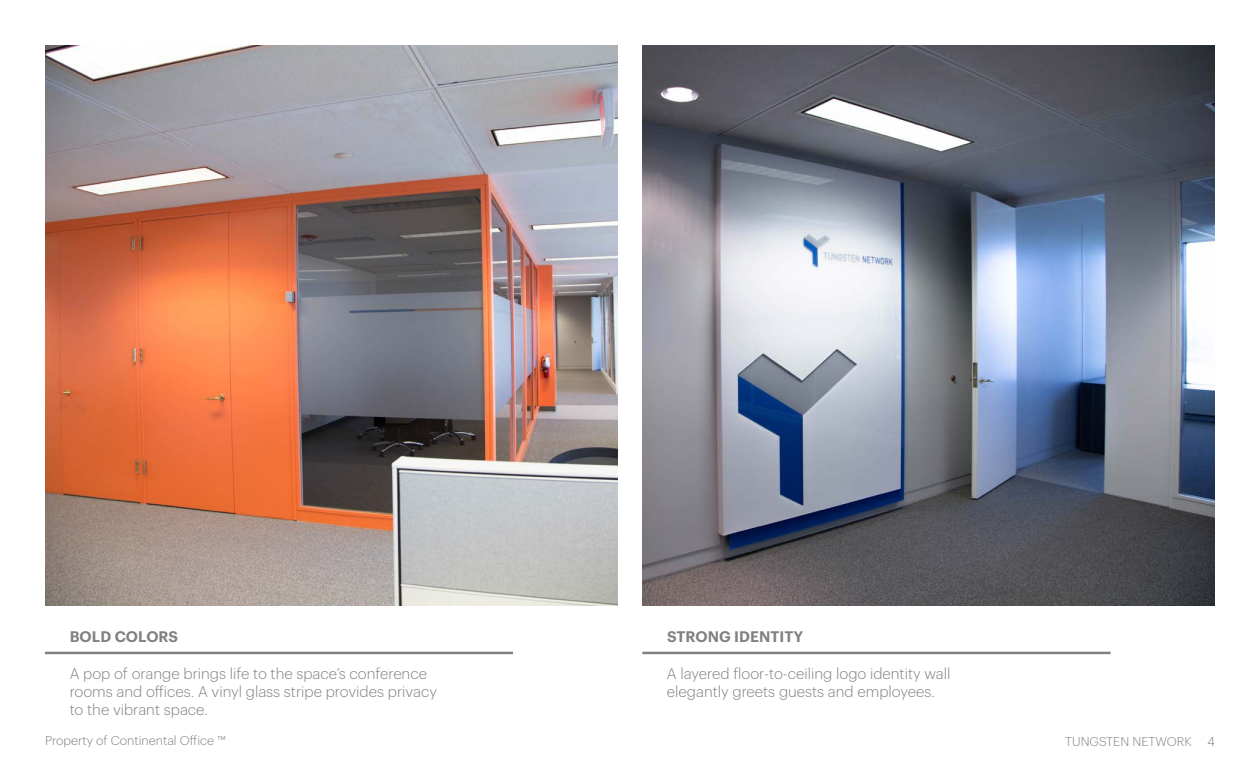
<style>
.page{position:relative;width:1260px;height:765px;background:#fff}
.page>*{position:absolute;margin:0;border:0;box-sizing:border-box;transform-origin:0 0}
.t1{font:300 15px/18px "Graphik";color:#7f817f}
.t2{font:600 15px "Graphik";letter-spacing:.005em;color:#7f817f}
.t3{font:300 12.5px "Graphik";color:#7f817f}
</style>
<div class="page">
<hr style="left:642px;top:652px;width:469px;height:2px;background:#7f817f">
<hr style="left:45px;top:652px;width:468px;height:2px;background:#7f817f">
<img style="left:642px;top:45px;width:573px;height:561px">
<img style="left:45px;top:45px;width:573px;height:561px">
<p class="t2" style="left:70px;top:625px;width:110px">BOLD COLORS</p>
<p class="t2" style="left:667px;top:625px;width:138px">STRONG IDENTITY</p>
<p class="t1" style="left:667px;top:663px;width:285px">A layered floor-to-ceiling logo identity wall elegantly greets guests and employees.</p>
<p class="t1" style="left:70px;top:663px;width:369px">A pop of orange brings life to the space’s conference rooms and offices. A vinyl glass stripe provides privacy to the vibrant space.</p>
<p class="t3" style="left:45px;top:732px;width:182px">Property of Continental Office ™</p>
<p class="t3" style="left:1065px;top:732px;width:151px">TUNGSTEN NETWORK 4</p>
</div>
